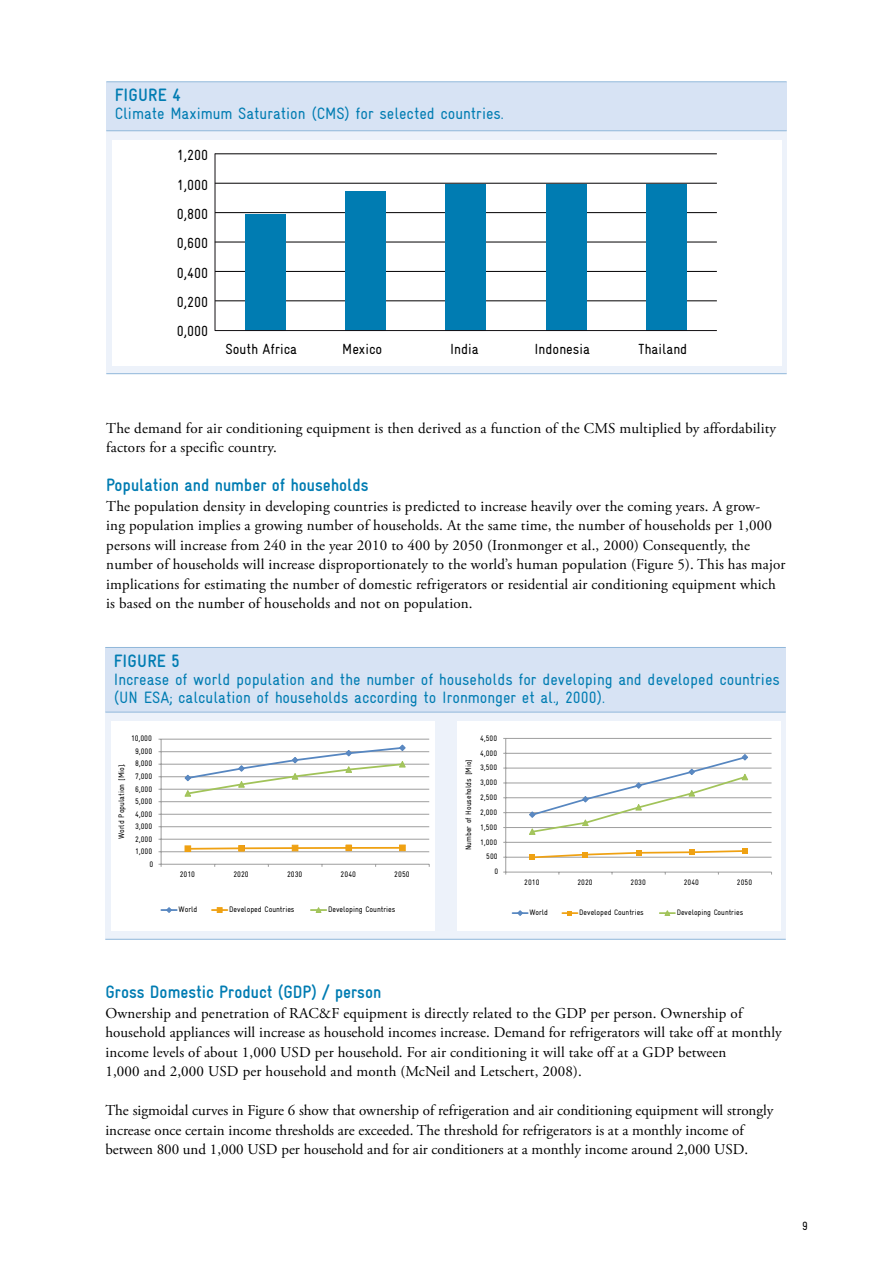
<style>
.page{position:relative;width:893px;height:1263px;background:#fff}
.page>*{position:absolute;margin:0;border:0;box-sizing:border-box;transform-origin:0 0}
.t1{font:700 condensed 18px "Gravur";color:#007cb2}
.t2{font:condensed 16.5px/18px "Gravur";color:#007cb2}
.t3{font:15px/19.5px "Adobe Garamond Pro";letter-spacing:.01em;color:#000}
.t4{font:condensed 14.7px "Gravur";color:#000}
.t5{font:condensed 12px "Gravur";color:#000}
.t6{font:condensed 8.1px "Gravur";color:#000}
.t7{font:condensed 7.95px "Gravur";color:#000}
</style>
<div class="page">
<div style="left:106px;top:82px;width:681px;height:49px;background:#d7e3f4"></div>
<div style="left:106px;top:131px;width:681px;height:243px;background:#edf2fa"></div>
<hr style="left:106px;top:373px;width:681px;height:1px;background:#91b8da">
<hr style="left:106px;top:81px;width:681px;height:1px;background:#91b8da">
<hr style="left:106px;top:130px;width:681px;height:1px;background:#91b8da">
<div style="left:112px;top:140px;width:670px;height:226px;background:#fff"></div>
<hr style="left:215px;top:300px;width:502px;height:1px;background:#020102">
<hr style="left:215px;top:271px;width:502px;height:1px;background:#020102">
<hr style="left:215px;top:242px;width:502px;height:1px;background:#020102">
<hr style="left:215px;top:212px;width:502px;height:1px;background:#020102">
<hr style="left:215px;top:183px;width:502px;height:1px;background:#020102">
<hr style="left:215px;top:153px;width:502px;height:1px;background:#020102">
<div style="left:245px;top:214px;width:40px;height:117px;background:#007cb2"></div>
<div style="left:345px;top:191px;width:41px;height:140px;background:#007cb2"></div>
<div style="left:446px;top:184px;width:40px;height:147px;background:#007cb2"></div>
<div style="left:546px;top:184px;width:40px;height:147px;background:#007cb2"></div>
<div style="left:647px;top:184px;width:40px;height:147px;background:#007cb2"></div>
<hr style="left:215px;top:154px;width:1px;height:177px;background:#131013">
<hr style="left:215px;top:330px;width:502px;height:1px;background:#131013">
<div style="left:105px;top:647px;width:681px;height:65px;background:#d7e3f4"></div>
<div style="left:105px;top:712px;width:681px;height:227px;background:#edf2fa"></div>
<hr style="left:105px;top:939px;width:681px;height:1px;background:#91b8da">
<hr style="left:105px;top:647px;width:681px;height:1px;background:#91b8da">
<hr style="left:105px;top:712px;width:681px;height:1px;background:#91b8da">
<div style="left:111px;top:721px;width:324px;height:210px;background:#fff"></div>
<hr style="left:161px;top:851px;width:268px;height:1px;background:#9e9e9e">
<hr style="left:161px;top:839px;width:268px;height:1px;background:#9e9e9e">
<hr style="left:161px;top:826px;width:268px;height:1px;background:#9e9e9e">
<hr style="left:161px;top:814px;width:268px;height:1px;background:#9e9e9e">
<hr style="left:161px;top:801px;width:268px;height:1px;background:#9e9e9e">
<hr style="left:161px;top:789px;width:268px;height:1px;background:#9e9e9e">
<hr style="left:161px;top:776px;width:268px;height:1px;background:#9e9e9e">
<hr style="left:161px;top:764px;width:268px;height:1px;background:#9e9e9e">
<hr style="left:161px;top:751px;width:268px;height:1px;background:#9e9e9e">
<hr style="left:161px;top:739px;width:268px;height:1px;background:#9e9e9e">
<hr style="left:161px;top:739px;width:1px;height:125px;background:#9e9e9e">
<hr style="left:161px;top:864px;width:268px;height:1px;background:#9e9e9e">
<div style="left:185px;top:845px;width:6px;height:7px;background:#efa112"></div>
<svg style="left:186px;top:845px;width:213px;height:6px"></svg>
<svg style="left:399px;top:845px;width:7px;height:6px"></svg>
<svg style="left:184px;top:744px;width:222px;height:53px"></svg>
<svg style="left:161px;top:907px;width:16px;height:6px"></svg>
<svg style="left:212px;top:907px;width:15px;height:6px"></svg>
<svg style="left:311px;top:907px;width:15px;height:6px"></svg>
<div style="left:457px;top:721px;width:324px;height:210px;background:#fff"></div>
<hr style="left:506px;top:857px;width:265px;height:1px;background:#9e9e9e">
<hr style="left:506px;top:842px;width:265px;height:1px;background:#9e9e9e">
<hr style="left:506px;top:827px;width:265px;height:1px;background:#9e9e9e">
<hr style="left:506px;top:812px;width:265px;height:1px;background:#9e9e9e">
<hr style="left:506px;top:797px;width:265px;height:1px;background:#9e9e9e">
<hr style="left:506px;top:783px;width:265px;height:1px;background:#9e9e9e">
<hr style="left:506px;top:768px;width:265px;height:1px;background:#9e9e9e">
<hr style="left:506px;top:753px;width:265px;height:1px;background:#9e9e9e">
<hr style="left:506px;top:738px;width:265px;height:1px;background:#9e9e9e">
<hr style="left:505px;top:738px;width:1px;height:134px;background:#9e9e9e">
<hr style="left:506px;top:872px;width:265px;height:1px;background:#9e9e9e">
<svg style="left:529px;top:848px;width:219px;height:12px"></svg>
<svg style="left:528px;top:754px;width:221px;height:81px"></svg>
<svg style="left:512px;top:910px;width:16px;height:6px"></svg>
<svg style="left:562px;top:911px;width:16px;height:4px"></svg>
<svg style="left:660px;top:910px;width:15px;height:6px"></svg>
<p class="t1" style="left:115px;top:85px;width:68px">Figure 4</p>
<p class="t2" style="left:115px;top:105px;width:390px">Climate Maximum Saturation (CMS) for selected countries.</p>
<p class="t4" style="left:177px;top:147px;width:33px">1,200</p>
<p class="t4" style="left:177px;top:176px;width:33px">1,000</p>
<p class="t4" style="left:177px;top:206px;width:33px">0,800</p>
<p class="t4" style="left:177px;top:235px;width:33px">0,600</p>
<p class="t4" style="left:177px;top:264px;width:33px">0,400</p>
<p class="t4" style="left:177px;top:294px;width:33px">0,200</p>
<p class="t4" style="left:177px;top:323px;width:33px">0,000</p>
<p class="t4" style="left:226px;top:341px;width:73px">South Africa</p>
<p class="t4" style="left:342px;top:341px;width:42px">Mexico</p>
<p class="t4" style="left:450px;top:341px;width:30px">India</p>
<p class="t4" style="left:534px;top:341px;width:57px">Indonesia</p>
<p class="t4" style="left:638px;top:341px;width:50px">Thailand</p>
<p class="t3" style="left:106px;top:419px;width:671px">The demand for air conditioning equipment is then derived as a function of the CMS multiplied by affordability factors for a specific country.</p>
<p class="t1" style="left:106px;top:475px;width:264px">Population and number of households</p>
<p class="t3" style="left:106px;top:497px;width:681px">The population density in developing countries is predicted to increase heavily over the coming years. A grow-<br>ing population implies a growing number of households. At the same time, the number of households per 1,000 persons will increase from 240 in the year 2010 to 400 by 2050 (Ironmonger et al., 2000) Consequently, the number of households will increase disproportionately to the world’s human population (Figure 5). This has major implications for estimating the number of domestic refrigerators or residential air conditioning equipment which is based on the number of households and not on population.</p>
<p class="t1" style="left:114px;top:651px;width:67px">Figure 5</p>
<p class="t2" style="left:114px;top:670px;width:667px">Increase of world population and the number of households for developing and developed countries (UN ESA; calculation of households according to Ironmonger et al., 2000).</p>
<p class="t6" style="left:131px;top:734px;width:22px">10,000</p>
<p class="t7" style="left:480px;top:733px;width:18px">4,500</p>
<p class="t6" style="left:135px;top:747px;width:19px">9,000</p>
<p class="t7" style="left:480px;top:748px;width:18px">4,000</p>
<p class="t6" style="left:117px;top:839px;width:77px;rotate:-90deg">World Population [Mio].</p>
<p class="t6" style="left:135px;top:759px;width:19px">8,000</p>
<p class="t6" style="left:135px;top:772px;width:19px">7,000</p>
<p class="t6" style="left:135px;top:784px;width:19px">6,000</p>
<p class="t6" style="left:135px;top:797px;width:19px">5,000</p>
<p class="t6" style="left:135px;top:809px;width:19px">4,000</p>
<p class="t6" style="left:135px;top:822px;width:19px">3,000</p>
<p class="t6" style="left:135px;top:834px;width:19px">2,000</p>
<p class="t6" style="left:135px;top:847px;width:19px">1,000</p>
<p class="t6" style="left:150px;top:859px;width:5px">0</p>
<p class="t7" style="left:464px;top:850px;width:93px;rotate:-90deg">Number of Households [Mio]</p>
<p class="t7" style="left:480px;top:763px;width:18px">3,500</p>
<p class="t7" style="left:480px;top:778px;width:18px">3,000</p>
<p class="t7" style="left:480px;top:793px;width:18px">2,500</p>
<p class="t7" style="left:480px;top:808px;width:18px">2,000</p>
<p class="t7" style="left:480px;top:823px;width:18px">1,500</p>
<p class="t7" style="left:480px;top:837px;width:18px">1,000</p>
<p class="t7" style="left:486px;top:852px;width:13px">500</p>
<p class="t6" style="left:180px;top:870px;width:17px">2010</p>
<p class="t6" style="left:233px;top:870px;width:17px">2020</p>
<p class="t6" style="left:287px;top:870px;width:17px">2030</p>
<p class="t6" style="left:341px;top:870px;width:17px">2040</p>
<p class="t6" style="left:394px;top:870px;width:17px">2050</p>
<p class="t7" style="left:494px;top:867px;width:5px">0</p>
<p class="t7" style="left:524px;top:877px;width:17px">2010</p>
<p class="t7" style="left:577px;top:877px;width:17px">2020</p>
<p class="t7" style="left:631px;top:877px;width:17px">2030</p>
<p class="t7" style="left:684px;top:877px;width:17px">2040</p>
<p class="t7" style="left:737px;top:877px;width:17px">2050</p>
<p class="t6" style="left:178px;top:905px;width:20px">World</p>
<p class="t6" style="left:229px;top:905px;width:67px">Developed Countries</p>
<p class="t6" style="left:328px;top:905px;width:69px">Developing Countries</p>
<p class="t7" style="left:529px;top:908px;width:20px">World</p>
<p class="t7" style="left:579px;top:908px;width:66px">Developed Countries</p>
<p class="t7" style="left:677px;top:908px;width:68px">Developing Countries</p>
<p class="t1" style="left:105px;top:982px;width:278px">Gross Domestic Product (GDP) / person</p>
<p class="t3" style="left:105px;top:1004px;width:678px">Ownership and penetration of RAC&amp;F equipment is directly related to the GDP per person. Ownership of household appliances will increase as household incomes increase. Demand for refrigerators will take off at monthly income levels of about 1,000 USD per household. For air conditioning it will take off at a GDP between<br>1,000 and 2,000 USD per household and month (McNeil and Letschert, 2008).</p>
<p class="t3" style="left:105px;top:1101px;width:670px">The sigmoidal curves in Figure 6 show that ownership of refrigeration and air conditioning equipment will strongly increase once certain income thresholds are exceeded. The threshold for refrigerators is at a monthly income of between 800 und 1,000 USD per household and for air conditioners at a monthly income around 2,000 USD.</p>
<p class="t5" style="left:802px;top:1219px;width:7px">9</p>
</div>
